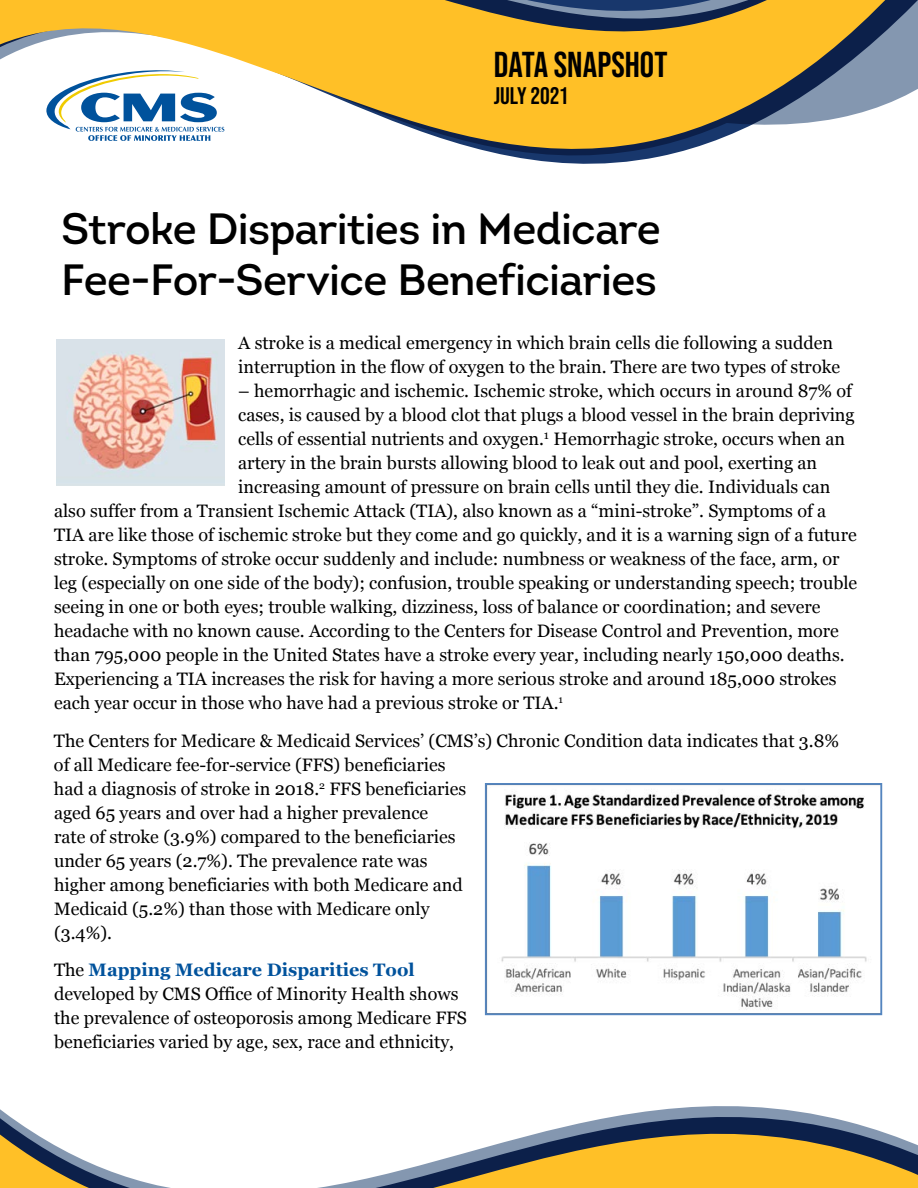
<style>
.page{position:relative;width:918px;height:1188px;background:#fff}
.page>*{position:absolute;margin:0;border:0;box-sizing:border-box;transform-origin:0 0}
.t1{font:43.5px/51px "Intro";letter-spacing:-.02em;color:#000}
.t2{font:36px "Bebas Neue";color:#000}
.t3{font:24px "Bebas Neue";letter-spacing:-.005em;color:#000}
.t4{font:18px/24px "Georgia";color:#000}
.s1{font-weight:700;color:#00529c}
</style>
<div class="page">
<svg style="left:0;top:0;width:912px;height:164px;fill:#ffc027"></svg>
<svg style="left:46px;top:70px;width:178px;height:71px"></svg>
<svg style="left:0;top:1106px;width:918px;height:82px"></svg>
<img style="left:56px;top:340px;width:169px;height:146px">
<img style="left:501px;top:792px;width:366px;height:218px">
<div style="left:485px;top:783px;width:397px;height:232px;border:2px solid #5485bf"></div>
<h1 class="t2" style="left:494px;top:44px;width:175px">DATA SNAPSHOT</h1>
<h1 class="t3" style="left:494px;top:83px;width:76px">JULY 2021</h1>
<h1 class="t1" style="left:61px;top:203px;width:601px">Stroke Disparities in Medicare<br>Fee-For-Service Beneficiaries</h1>
<p class="t4" style="left:238px;top:330px;width:603px">A stroke is a medical emergency in which brain cells die following a sudden interruption in the flow of oxygen to the brain. There are two types of stroke</p>
<p class="t4" style="left:238px;top:378px;width:618px">– hemorrhagic and ischemic. Ischemic stroke, which occurs in around 87% of cases, is caused by a blood clot that plugs a blood vessel in the brain depriving cells of essential nutrients and oxygen.<sup>1</sup> Hemorrhagic stroke, occurs when an artery in the brain bursts allowing blood to leak out and pool, exerting an increasing amount of pressure on brain cells until they die. Individuals can</p>
<p class="t4" style="left:54px;top:498px;width:805px">also suffer from a Transient Ischemic Attack (TIA), also known as a “mini-stroke”. Symptoms of a TIA are like those of ischemic stroke but they come and go quickly, and it is a warning sign of a future stroke. Symptoms of stroke occur suddenly and include: numbness or weakness of the face, arm, or leg (especially on one side of the body); confusion, trouble speaking or understanding speech; trouble seeing in one or both eyes; trouble walking, dizziness, loss of balance or coordination; and severe headache with no known cause. According to the Centers for Disease Control and Prevention, more than 795,000 people in the United States have a stroke every year, including nearly 150,000 deaths.<br>Experiencing a TIA increases the risk for having a more serious stroke and around 185,000 strokes each year occur in those who have had a previous stroke or TIA.<sup>1</sup></p>
<p class="t4" style="left:54px;top:728px;width:787px">The Centers for Medicare &amp; Medicaid Services’ (CMS’s) Chronic Condition data indicates that 3.8% of all Medicare fee-for-service (FFS) beneficiaries<br>had a diagnosis of stroke in 2018.<sup>2</sup> FFS beneficiaries<br>aged 65 years and over had a higher prevalence<br>rate of stroke (3.9%) compared to the beneficiaries<br>under 65 years (2.7%). The prevalence rate was<br>higher among beneficiaries with both Medicare and<br>Medicaid (5.2%) than those with Medicare only<br>(3.4%).</p>
<p class="t4" style="left:54px;top:957px;width:415px">The <span class="s1">Mapping Medicare Disparities Tool </span>developed by CMS Office of Minority Health shows the prevalence of osteoporosis among Medicare FFS beneficiaries varied by age, sex, race and ethnicity,</p>
</div>
